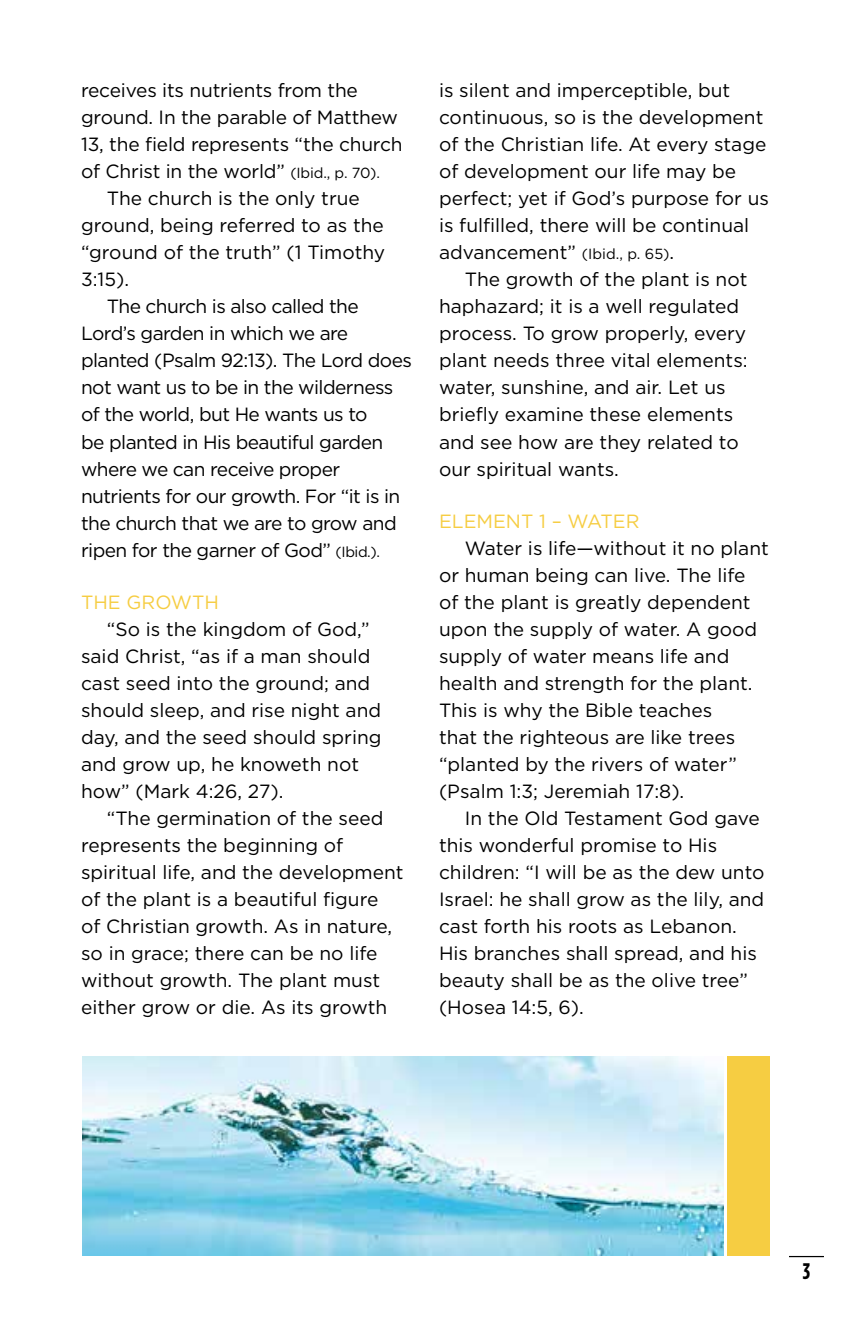
<style>
.page{position:relative;width:851px;height:1337px;background:#fff}
.page>*{position:absolute;margin:0;border:0;box-sizing:border-box;transform-origin:0 0}
.t1{font:700 22.5px "Gotham Condensed";color:#000}
.t2{font:19.12px/27px "Gotham";color:#000}
.t3{font:19.12px "Gotham";letter-spacing:-.03em;color:#000}
.t4{font:19.12px "Gotham";color:#f6cd42}
.s1{font-size:14.62px}
</style>
<div class="page">
<hr style="left:789px;top:1256px;width:34px;height:1px;background:#000">
<img style="left:82px;top:1056px;width:641px;height:199px">
<div style="left:727px;top:1056px;width:43px;height:200px;background:#f6cd42"></div>
<p class="t2" style="left:81px;top:77px;width:278px">receives its nutrients from the</p>
<p class="t2" style="left:81px;top:104px;width:318px">ground. In the parable of Matthew</p>
<p class="t2" style="left:81px;top:131px;width:323px">13, the field represents “the church</p>
<p class="t2" style="left:81px;top:158px;width:300px">of Christ in the world” <span class="s1">(Ibid., p. 70).</span></p>
<p class="t2" style="left:107px;top:185px;width:254px">The church is the only true</p>
<p class="t2" style="left:81px;top:212px;width:304px">ground, being referred to as the</p>
<p class="t2" style="left:81px;top:239px;width:306px">“ground of the truth” (1 Timothy</p>
<p class="t2" style="left:81px;top:266px;width:50px">3:15).</p>
<p class="t3" style="left:107px;top:296px;width:253px">The church is also called the</p>
<p class="t3" style="left:81px;top:323px;width:269px">Lord’s garden in which we are</p>
<p class="t3" style="left:81px;top:350px;width:332px">planted (Psalm 92:13). The Lord does</p>
<p class="t3" style="left:81px;top:377px;width:314px">not want us to be in the wilderness</p>
<p class="t3" style="left:81px;top:404px;width:288px">of the world, but He wants us to</p>
<p class="t3" style="left:81px;top:431px;width:304px">be planted in His beautiful garden</p>
<p class="t3" style="left:81px;top:458px;width:261px">where we can receive proper</p>
<p class="t3" style="left:81px;top:485px;width:321px">nutrients for our growth. For “it is in</p>
<p class="t3" style="left:81px;top:512px;width:317px">the church that we are to grow and</p>
<p class="t3" style="left:81px;top:539px;width:300px">ripen for the garner of God” <span class="s1">(Ibid.).</span></p>
<p class="t4" style="left:81px;top:591px;width:106px">The Growth</p>
<p class="t2" style="left:81px;top:615px;width:302px;text-indent:26px">“So is the kingdom of God,” said Christ, “as if a man should cast seed into the ground; and should sleep, and rise night and day, and the seed should spring and grow up, he knoweth not how” (Mark 4:26, 27).</p>
<p class="t2" style="left:81px;top:804px;width:324px;text-indent:26px">“The germination of the seed represents the beginning of spiritual life, and the development of the plant is a beautiful figure<br>of Christian growth. As in nature, so in grace; there can be no life without growth. The plant must either grow or die. As its growth</p>
<p class="t2" style="left:439px;top:77px;width:331px">is silent and imperceptible, but continuous, so is the development of the Christian life. At every stage of development our life may be perfect; yet if God’s purpose for us is fulfilled, there will be continual advancement” <span class="s1">(Ibid., p. 65)</span>.</p>
<p class="t2" style="left:439px;top:266px;width:310px;text-indent:26px">The growth of the plant is not haphazard; it is a well regulated process. To grow properly, every plant needs three vital elements: water, sunshine, and air. Let us briefly examine these elements and see how are they related to our spiritual wants.</p>
<p class="t4" style="left:439px;top:510px;width:27px">Eleme</p>
<p class="t4" style="left:506px;top:510px;width:95px">nt 1 – Water</p>
<p class="t2" style="left:439px;top:534px;width:331px;text-indent:26px">Water is life—without it no plant or human being can live. The life of the plant is greatly dependent upon the supply of water. A good supply of water means life and health and strength for the plant.<br>This is why the Bible teaches<br>that the righteous are like trees “planted by the rivers of water” (Psalm 1:3; Jeremiah 17:8).</p>
<p class="t2" style="left:439px;top:804px;width:327px;text-indent:26px">In the Old Testament God gave this wonderful promise to His children: “I will be as the dew unto<br>Israel: he shall grow as the lily, and cast forth his roots as Lebanon.<br>His branches shall spread, and his beauty shall be as the olive tree” (Hosea 14:5, 6).</p>
<p class="t1" style="left:802px;top:1258px;width:9px">3</p>
</div>
